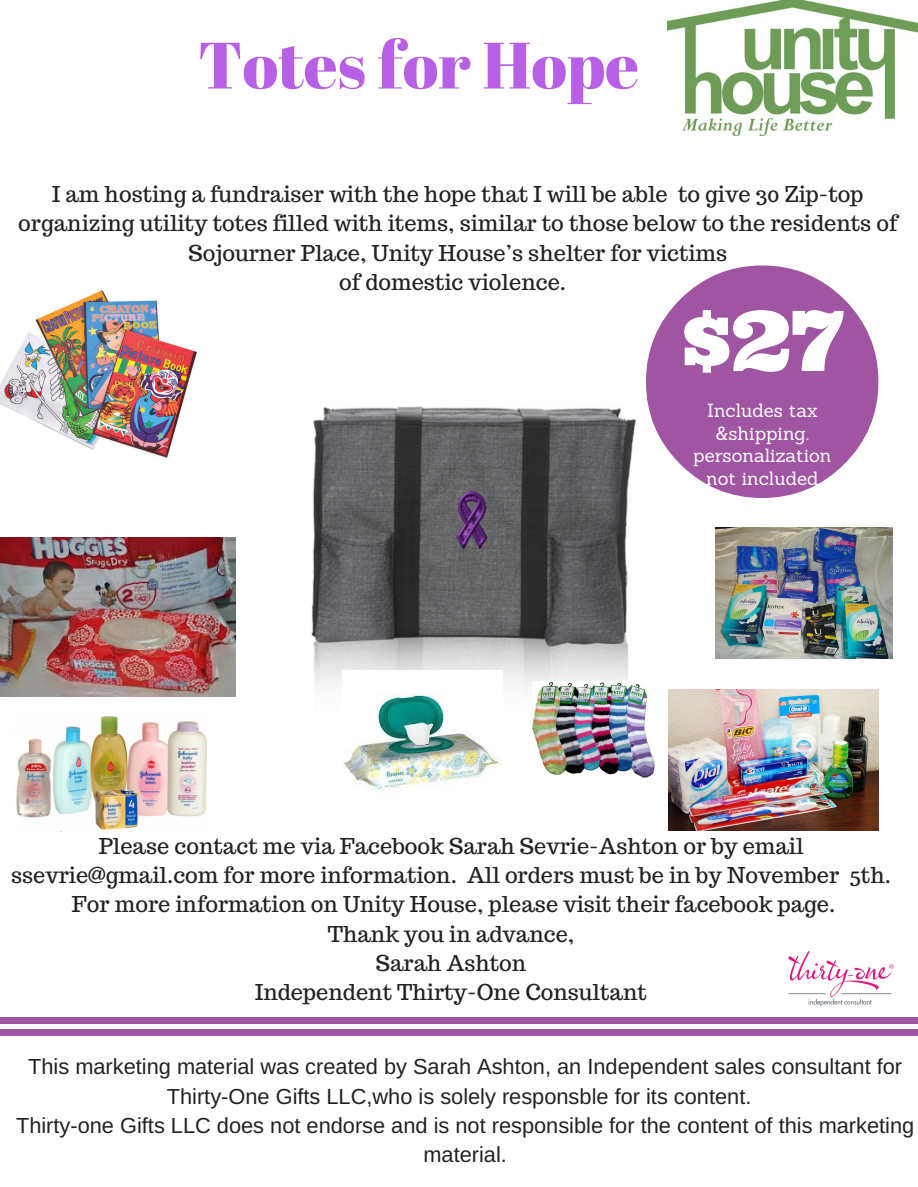
<style>
.page{position:relative;width:918px;height:1187px;background:#fff}
.page>*{position:absolute;margin:0;border:0;box-sizing:border-box;transform-origin:0 0}
.t1{font:83.55px "Ultra";color:#fff}
.t2{font:65.4px "Abril Fatface";color:#b760e6}
.t3{font:21.75px/29.2px "Trocchi";color:#222;text-align:center}
.t4{font:21.75px/29.2px "Arimo";color:#222;text-align:center}
.t5{font:18.75px/22.5px "Sanchez";color:#fff;text-align:center}
</style>
<div class="page">
<img style="left:783px;top:951px;width:116px;height:73px">
<img style="left:667px;top:0;width:251px;height:136px">
<img style="left:311px;top:406px;width:325px;height:281px">
<img style="left:532px;top:681px;width:123px;height:96px">
<img style="left:0;top:290px;width:197px;height:168px">
<img style="left:0;top:537px;width:235px;height:159px">
<img style="left:716px;top:527px;width:176px;height:131px">
<img style="left:342px;top:670px;width:161px;height:121px">
<img style="left:16px;top:716px;width:191px;height:114px">
<img style="left:668px;top:689px;width:211px;height:141px">
<div style="left:0;top:1016px;width:237px;height:7px;background:#9f55a1"></div>
<div style="left:0;top:1029px;width:237px;height:7px;background:#9f55a1"></div>
<div style="left:235px;top:1016px;width:240px;height:7px;background:#9f55a1"></div>
<div style="left:235px;top:1029px;width:240px;height:7px;background:#9f55a1"></div>
<div style="left:475px;top:1016px;width:239px;height:7px;background:#9f55a1"></div>
<div style="left:475px;top:1029px;width:239px;height:7px;background:#9f55a1"></div>
<div style="left:713px;top:1016px;width:205px;height:7px;background:#9f55a1"></div>
<div style="left:713px;top:1029px;width:205px;height:7px;background:#9f55a1"></div>
<svg style="left:646px;top:265px;width:232px;height:233px;fill:#9f55a1"></svg>
<h2 class="t2" style="left:198px;top:19px;width:443px">Totes for Hope</h2>
<p class="t3" style="left:18px;top:179px;width:881px">I am hosting a fundraiser with the hope that I will be able to give 30 Zip-top organizing utility totes filled with items, similar to those below to the residents of Sojourner Place, Unity House’s shelter for victims<br>of domestic violence.</p>
<h1 class="t1" style="left:682px;top:287px;width:163px">$27</h1>
<p class="t5" style="left:693px;top:399px;width:140px">Includes tax &amp;shipping. personalization not included</p>
<p class="t3" style="left:11px;top:831px;width:881px">Please contact me via Facebook Sarah Sevrie-Ashton or by email ssevrie@gmail.com for more information. All orders must be in by November 5th.<br>For more information on Unity House, please visit their facebook page.<br>Thank you in advance,<br>Sarah Ashton<br>Independent Thirty-One Consultant</p>
<p class="t4" style="left:16px;top:1052px;width:900px">This marketing material was created by Sarah Ashton, an Independent sales consultant for Thirty-One Gifts LLC,who is solely responsble for its content.<br>Thirty-one Gifts LLC does not endorse and is not responsible for the content of this marketing material.</p>
</div>
